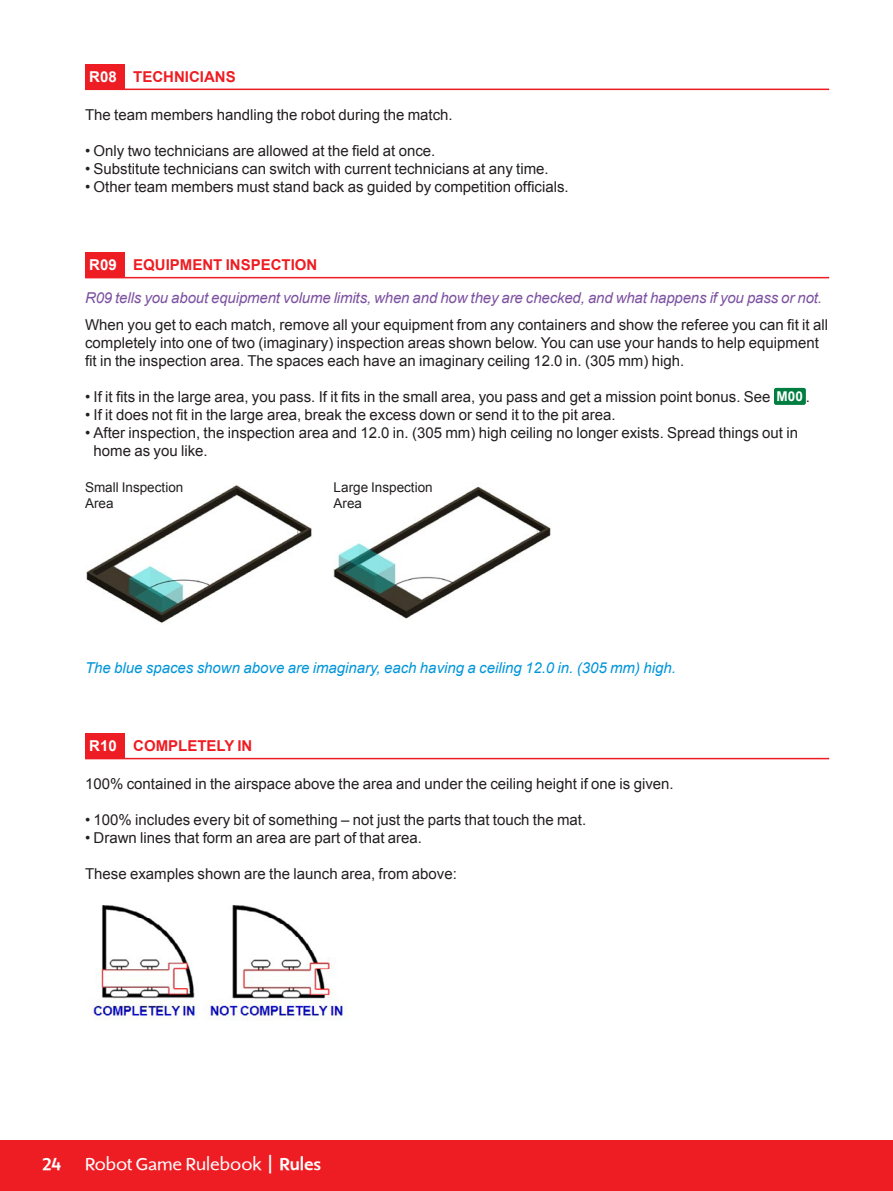
<style>
.page{position:relative;width:893px;height:1191px;background:#fff}
.page>*{position:absolute;margin:0;border:0;box-sizing:border-box;transform-origin:0 0}
.t1{font:18px "Shinn RR";color:#fff}
.t2{font:500 18px "Shinn RR";color:#fff}
.Basic_Body_10{font:15px/18px "Arial";color:#231f20}
.Rule_summarize_text{font:italic 15px "Arial";letter-spacing:-.01em;color:#7c51a1}
.Requirement_text{font:italic 15px "Arial";color:#0095d9}
.Basic_Body_10-2{font:700 15px "Arial";color:#ee1d23}
.Basic_Body_10-3{font:700 15px "Arial";color:#fff}
.Body_9_C__picture_te{font:13.5px/16.2px "Arial";color:#231f20}
.RXX_reference{font:700 13.5px "Arial";color:#fff}
.s1{font-size:27px}
.s2{font-weight:500}
</style>
<div class="page">
<div style="left:0;top:1140px;width:893px;height:51px;background:#ee1d23"></div>
<div style="left:85px;top:64px;width:40px;height:25px;background:#ee1d23"></div>
<hr style="left:85px;top:89px;width:40px;height:1px;background:#ee1d23">
<hr style="left:125px;top:89px;width:704px;height:1px;background:#ee1d23">
<div style="left:85px;top:252px;width:40px;height:26px;background:#ee1d23"></div>
<hr style="left:125px;top:277px;width:704px;height:1px;background:#ee1d23">
<div style="left:774px;top:388px;width:32px;height:17px;background:#007d40;border-radius:2px"></div>
<img style="left:334px;top:486px;width:217px;height:133px">
<img style="left:86px;top:485px;width:226px;height:138px">
<div style="left:85px;top:733px;width:40px;height:25px;background:#ee1d23"></div>
<hr style="left:85px;top:758px;width:40px;height:1px;background:#ee1d23">
<hr style="left:125px;top:758px;width:704px;height:1px;background:#ee1d23">
<img style="left:85px;top:905px;width:260px;height:116px">
<p class="Basic_Body_10-3" style="left:89px;top:67px;width:29px">R08</p>
<p class="Basic_Body_10-2" style="left:133px;top:67px;width:104px">TECHNICIANS</p>
<p class="Basic_Body_10" style="left:85px;top:106px;width:369px">The team members handling the robot during the match.</p>
<p class="Basic_Body_10" style="left:85px;top:142px;width:352px">• Only two technicians are allowed at the field at once.</p>
<p class="Basic_Body_10" style="left:85px;top:160px;width:465px">• Substitute technicians can switch with current technicians at any time.</p>
<p class="Basic_Body_10" style="left:85px;top:178px;width:485px">• Other team members must stand back as guided by competition officials.</p>
<p class="Basic_Body_10-3" style="left:89px;top:255px;width:29px">R09</p>
<p class="Basic_Body_10-2" style="left:133px;top:255px;width:186px">EQUIPMENT INSPECTION</p>
<p class="Rule_summarize_text" style="left:85px;top:288px;width:738px">R09 tells you about equipment volume limits, when and how they are checked, and what happens if you pass or not.</p>
<p class="Basic_Body_10" style="left:85px;top:315px;width:744px">When you get to each match, remove all your equipment from any containers and show the referee you can fit it all completely into one of two (imaginary) inspection areas shown below. You can use your hands to help equipment fit in the inspection area. The spaces each have an imaginary ceiling 12.0 in. (305 mm) high.</p>
<p class="Basic_Body_10" style="left:85px;top:387px;width:687px">• If it fits in the large area, you pass. If it fits in the small area, you pass and get a mission point bonus. See</p>
<p class="RXX_reference" style="left:777px;top:388px;width:28px">M00</p>
<p class="Basic_Body_10" style="left:806px;top:387px;width:6px">.</p>
<p class="Basic_Body_10" style="left:85px;top:405px;width:532px">• If it does not fit in the large area, break the excess down or send it to the pit area.</p>
<p class="Basic_Body_10" style="left:94px;top:423px;width:706px;text-indent:-9px">• After inspection, the inspection area and 12.0 in. (305 mm) high ceiling no longer exists. Spread things out in home as you like.</p>
<p class="Body_9_C__picture_te" style="left:85px;top:479px;width:100px">Small Inspection<br>Area</p>
<p class="Body_9_C__picture_te" style="left:334px;top:479px;width:101px">Large Inspection<br>Area</p>
<p class="Requirement_text" style="left:85px;top:658px;width:592px">The blue spaces shown above are imaginary, each having a ceiling 12.0 in. (305 mm) high.</p>
<p class="Basic_Body_10-3" style="left:89px;top:736px;width:29px">R10</p>
<p class="Basic_Body_10-2" style="left:133px;top:736px;width:121px">COMPLETELY IN</p>
<p class="Basic_Body_10" style="left:85px;top:775px;width:590px">100% contained in the airspace above the area and under the ceiling height if one is given.</p>
<p class="Basic_Body_10" style="left:85px;top:811px;width:503px">• 100% includes every bit of something – not just the parts that touch the mat.</p>
<p class="Basic_Body_10" style="left:85px;top:829px;width:338px">• Drawn lines that form an area are part of that area.</p>
<p class="Basic_Body_10" style="left:85px;top:865px;width:373px">These examples shown are the launch area, from above:</p>
<p class="t2" style="left:43px;top:1152px;width:20px">24</p>
<p class="t1" style="left:85px;top:1153px;width:238px">Robot Game Rulebook <span class="s1">I</span> <span class="s2">Rules</span></p>
</div>
